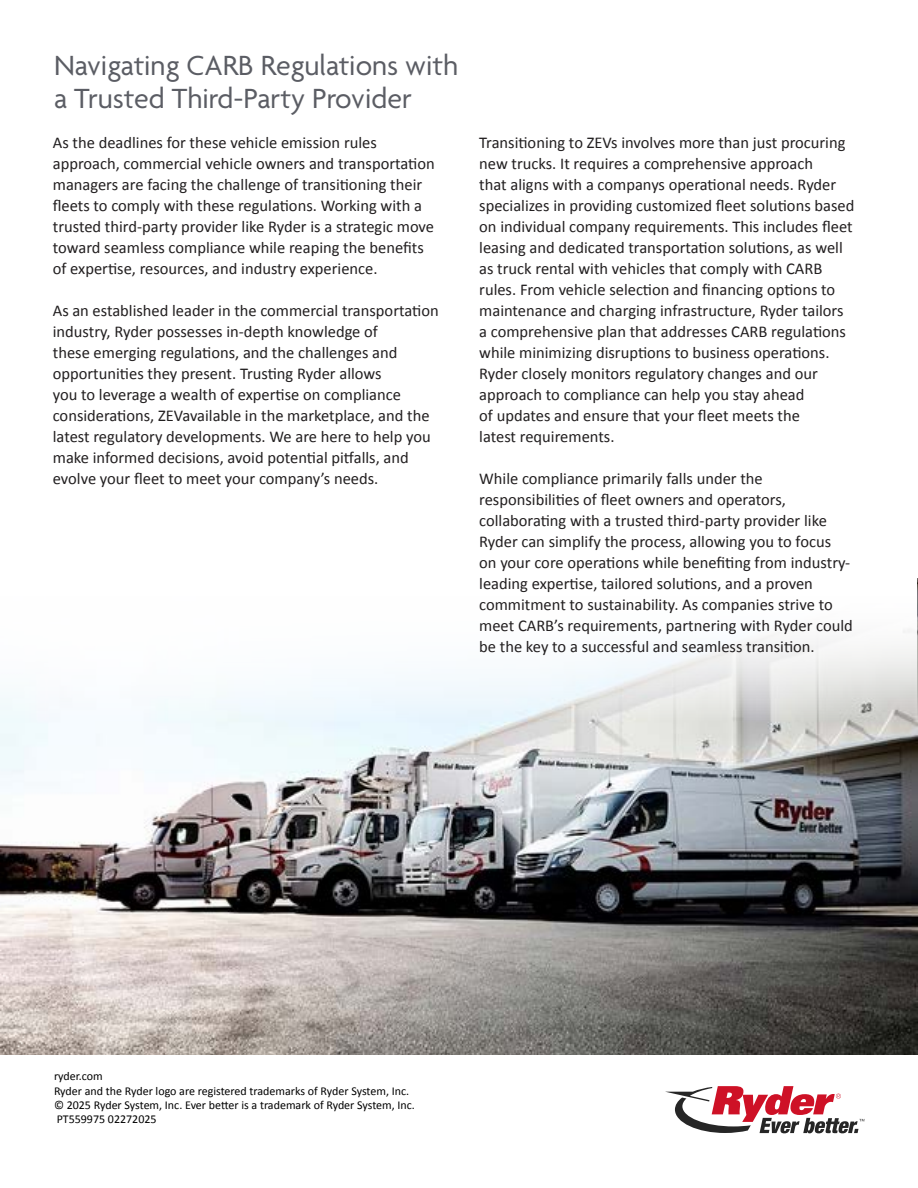
<style>
.page{position:relative;width:918px;height:1188px;background:#fff}
.page>*{position:absolute;margin:0;border:0;box-sizing:border-box;transform-origin:0 0}
.t1{font:30px/33px "Agenda";color:#5b5d64}
.t2{font:16.5px/21px "Calibri";color:#221f20}
.t3{font:12px/14.4px "Calibri";color:#000}
</style>
<div class="page">
<img style="left:0;top:578px;width:918px;height:476px">
<div style="left:1px;top:353px;width:916px;height:366px;background:#fff"></div>
<svg style="left:665px;top:1086px;width:199px;height:47px"></svg>
<h1 class="t1" style="left:54px;top:49px;width:406px">Navigating CARB Regulations with a Trusted Third-Party Provider</h1>
<p class="t2" style="left:53px;top:132px;width:383px">As the deadlines for these vehicle emission rules approach, commercial vehicle owners and transportation managers are facing the challenge of transitioning their fleets to comply with these regulations. Working with a trusted third-party provider like Ryder is a strategic move toward seamless compliance while reaping the benefits of expertise, resources, and industry experience.</p>
<p class="t2" style="left:53px;top:300px;width:387px">As an established leader in the commercial transportation industry, Ryder possesses in-depth knowledge of<br>these emerging regulations, and the challenges and opportunities they present. Trusting Ryder allows<br>you to leverage a wealth of expertise on compliance considerations, ZEVavailable in the marketplace, and the latest regulatory developments. We are here to help you make informed decisions, avoid potential pitfalls, and evolve your fleet to meet your company’s needs.</p>
<p class="t2" style="left:479px;top:132px;width:377px">Transitioning to ZEVs involves more than just procuring new trucks. It requires a comprehensive approach<br>that aligns with a companys operational needs. Ryder specializes in providing customized fleet solutions based on individual company requirements. This includes fleet leasing and dedicated transportation solutions, as well as truck rental with vehicles that comply with CARB rules. From vehicle selection and financing options to maintenance and charging infrastructure, Ryder tailors a comprehensive plan that addresses CARB regulations while minimizing disruptions to business operations.<br>Ryder closely monitors regulatory changes and our approach to compliance can help you stay ahead<br>of updates and ensure that your fleet meets the<br>latest requirements.</p>
<p class="t2" style="left:479px;top:468px;width:375px">While compliance primarily falls under the responsibilities of fleet owners and operators, collaborating with a trusted third-party provider like Ryder can simplify the process, allowing you to focus<br>on your core operations while benefiting from industry&shy;leading expertise, tailored solutions, and a proven commitment to sustainability. As companies strive to meet CARB’s requirements, partnering with Ryder could be the key to a successful and seamless transition.</p>
<p class="t3" style="left:54px;top:1069px;width:363px">ryder.com<br>Ryder and the Ryder logo are registered trademarks of Ryder System, Inc. © 2025 Ryder System, Inc. Ever better is a trademark of Ryder System, Inc.<br>PT559975 02272025</p>
</div>
